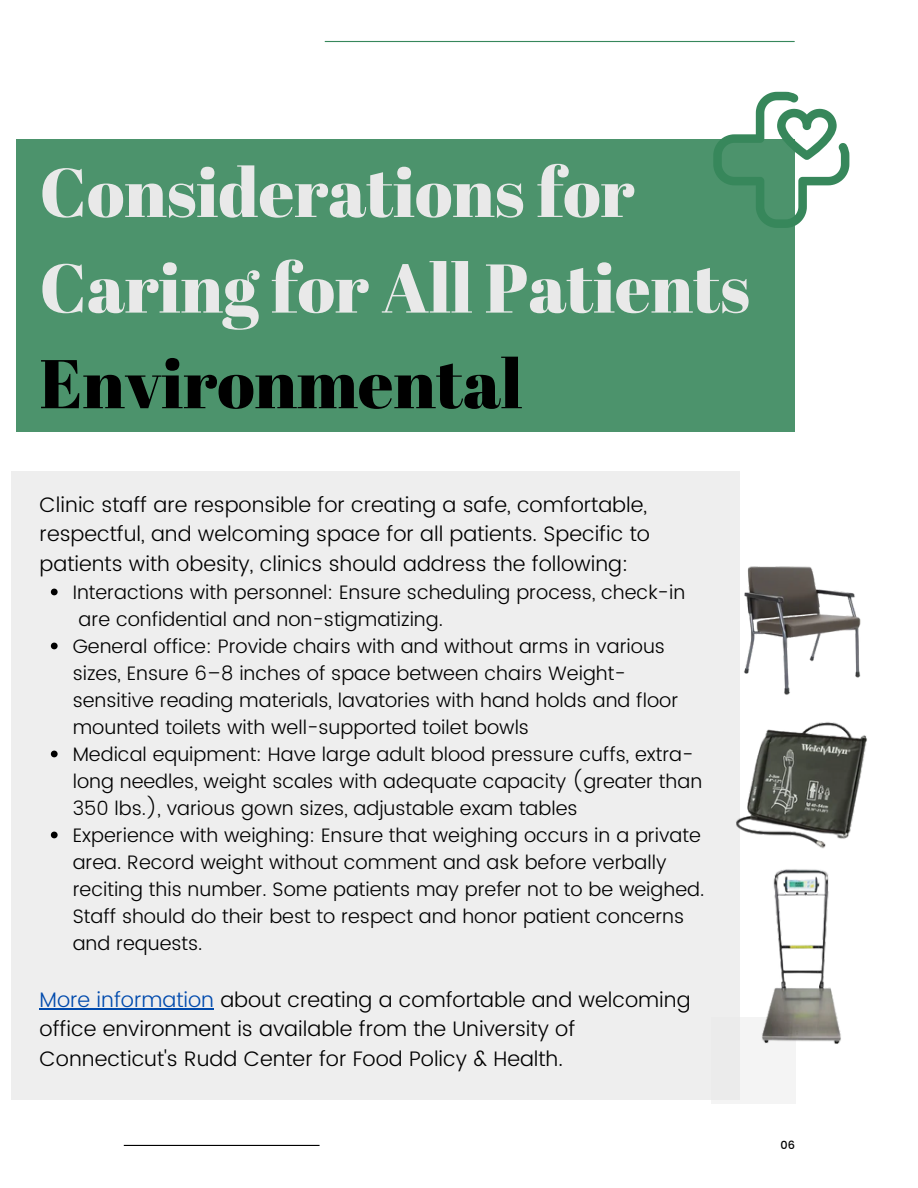
<style>
.page{position:relative;width:918px;height:1188px;background:#fff}
.page>*{position:absolute;margin:0;border:0;box-sizing:border-box;transform-origin:0 0}
.t1{font:68.7px/95.7px "Abril Fatface";color:#e9e9e9}
.t2{font:68.7px "Abril Fatface";color:#000}
.t3{font:300 21px/29.2px "Poppins";color:#000}
.t4{font:300 19.5px/27px "Poppins";color:#000}
.t5{font:500 11.25px "Poppins";color:#000}
.s1{color:#004aad}
</style>
<div class="page">
<div style="left:11px;top:471px;width:729px;height:629px;background:#e9e9e9"></div>
<div style="left:16px;top:139px;width:779px;height:293px;background:#4c936c"></div>
<hr style="left:124px;top:1145px;width:196px;height:1px;background:#000">
<div style="left:711px;top:1017px;width:84px;height:87px;background:#f4f4f4"></div>
<hr style="left:325px;top:41px;width:469px;height:1px;background:#37875b">
<svg style="left:713px;top:92px;width:136px;height:136px"></svg>
<img style="left:744px;top:566px;width:117px;height:129px">
<img style="left:736px;top:722px;width:131px;height:127px">
<img style="left:762px;top:869px;width:79px;height:176px">
<svg style="left:51px;top:589px;width:7px;height:6px"></svg>
<svg style="left:51px;top:643px;width:7px;height:6px"></svg>
<svg style="left:51px;top:751px;width:7px;height:6px"></svg>
<svg style="left:51px;top:832px;width:7px;height:6px"></svg>
<hr style="left:40px;top:1008px;width:174px;height:1px;background:#004aad">
<h1 class="t1" style="left:40px;top:143px;width:712px">Considerations for<br>Caring for All Patients</h1>
<h1 class="t2" style="left:40px;top:336px;width:484px">Environmental</h1>
<p class="t3" style="left:40px;top:490px;width:612px">Clinic staff are responsible for creating a safe, comfortable, respectful, and welcoming space for all patients. Specific to patients with obesity, clinics should address the following:</p>
<p class="t4" style="left:73px;top:578px;width:633px">Interactions with personnel: Ensure scheduling process, check-in are confidential and non-stigmatizing.<br>General office: Provide chairs with and without arms in various sizes, Ensure 6–8 inches of space between chairs Weight&shy;sensitive reading materials, lavatories with hand holds and floor mounted toilets with well-supported toilet bowls<br>Medical equipment: Have large adult blood pressure cuffs, extra&shy;long needles, weight scales with adequate capacity (greater than 350 lbs.), various gown sizes, adjustable exam tables<br>Experience with weighing: Ensure that weighing occurs in a private area. Record weight without comment and ask before verbally reciting this number. Some patients may prefer not to be weighed.<br>Staff should do their best to respect and honor patient concerns and requests.</p>
<p class="t3" style="left:40px;top:985px;width:652px"><span class="s1">More information</span> about creating a comfortable and welcoming office environment is available from the University of<br>Connecticut's Rudd Center for Food Policy &amp; Health.</p>
<p class="t5" style="left:781px;top:1138px;width:16px">06</p>
</div>
